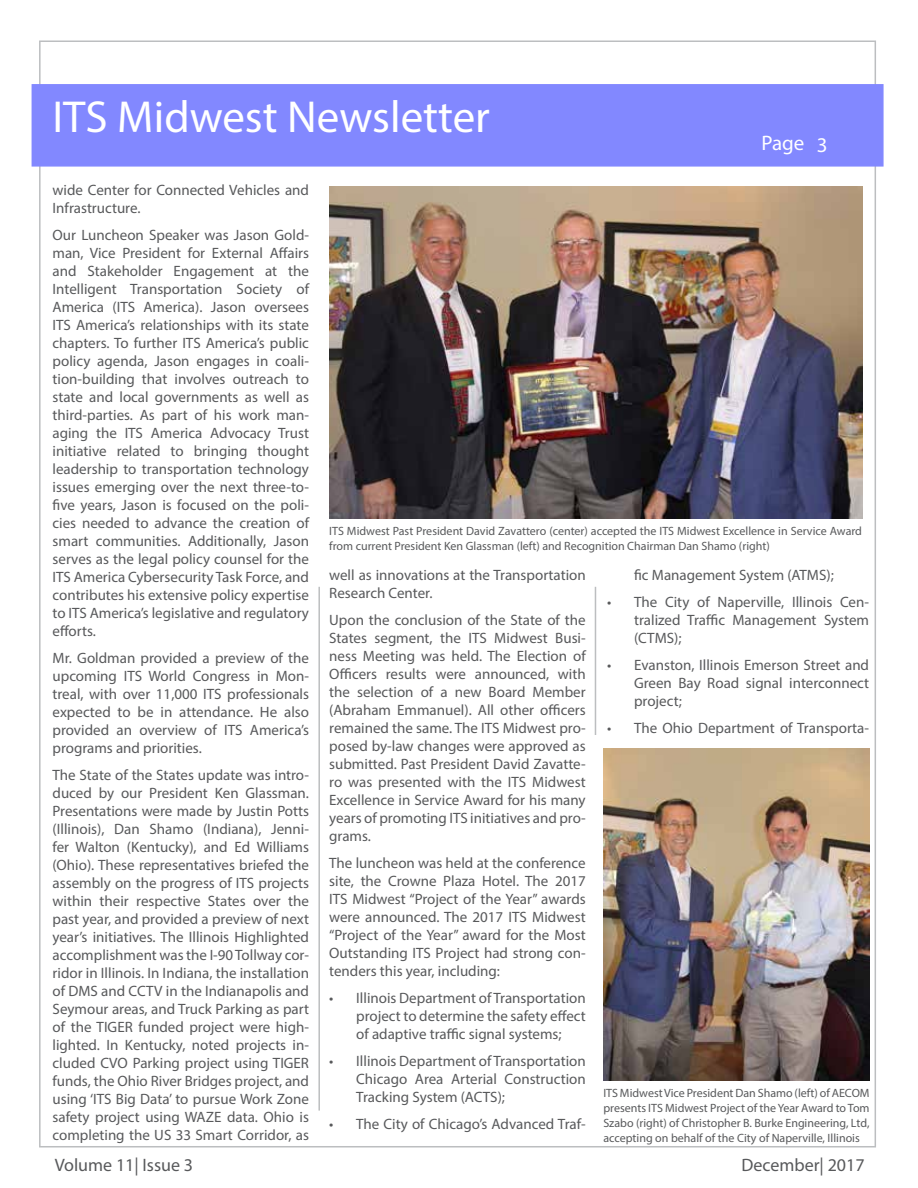
<style>
.page{position:relative;width:918px;height:1188px;background:#fff}
.page>*{position:absolute;margin:0;border:0;box-sizing:border-box;transform-origin:0 0}
.t1{font:45px "Myriad Pro";color:#fff}
.t2{font:21px "Myriad Pro";color:#fff}
.t3{font:18px "Myriad Pro";color:#58595b}
.t4{font:15px/18px "Myriad Pro";color:#58595b;text-align:justify}
.t5{font:12px/15px "Myriad Pro";color:#58595b}
</style>
<div class="page">
<div style="left:32px;top:84px;width:852px;height:83px;background:#8288ff;border:2px solid #8288ff"></div>
<hr style="left:595px;top:587px;width:1px;height:148px;background:#bcbec0">
<hr style="left:318px;top:587px;width:2px;height:524px;background:#bcbec0">
<img style="left:330px;top:187px;width:533px;height:332px">
<img style="left:604px;top:749px;width:265px;height:331px">
<h1 class="t1" style="left:53px;top:89px;width:439px">ITS Midwest Newsletter</h1>
<h2 class="t2" style="left:761px;top:130px;width:45px">Page</h2>
<h2 class="t2" style="left:817px;top:132px;width:12px">3</h2>
<p class="t4" style="left:53px;top:181px;width:258px">wide Center for Connected Vehicles and<br>Infrastructure.</p>
<p class="t4" style="left:53px;top:226px;width:258px">Our Luncheon Speaker was Jason Gold&shy;man, Vice President for External Affairs and Stakeholder Engagement at the Intelligent Transportation Society of America (ITS America). Jason oversees ITS America’s relationships with its state chapters. To further ITS America’s public policy agenda, Jason engages in coali&shy;tion-building that involves outreach to state and local governments as well as third-parties. As part of his work man&shy;aging the ITS America Advocacy Trust initiative related to bringing thought leadership to transportation technology issues emerging over the next three-to&shy;five years, Jason is focused on the poli&shy;cies needed to advance the creation of smart communities. Additionally, Jason serves as the legal policy counsel for the ITS America Cybersecurity Task Force, and contributes his extensive policy expertise to ITS America’s legislative and regulatory efforts.</p>
<p class="t4" style="left:53px;top:649px;width:258px">Mr. Goldman provided a preview of the upcoming ITS World Congress in Mon&shy;treal, with over 11,000 ITS professionals expected to be in attendance. He also provided an overview of ITS America’s programs and priorities.</p>
<p class="t4" style="left:53px;top:766px;width:258px">The State of the States update was intro&shy;duced by our President Ken Glassman.<br>Presentations were made by Justin Potts (Illinois), Dan Shamo (Indiana), Jenni&shy;fer Walton (Kentucky), and Ed Williams (Ohio). These representatives briefed the assembly on the progress of ITS projects within their respective States over the past year, and provided a preview of next year’s initiatives. The Illinois Highlighted accomplishment was the I-90 Tollway cor&shy;ridor in Illinois. In Indiana, the installation of DMS and CCTV in the Indianapolis and Seymour areas, and Truck Parking as part of the TIGER funded project were high&shy;lighted. In Kentucky, noted projects in&shy;cluded CVO Parking project using TIGER funds, the Ohio River Bridges project, and using ‘ITS Big Data’ to pursue Work Zone safety project using WAZE data. Ohio is completing the US 33 Smart Corridor, as</p>
<p class="t5" style="left:329px;top:523px;width:534px">ITS Midwest Past President David Zavattero (center) accepted the ITS Midwest Excellence in Service Award from current President Ken Glassman (left) and Recognition Chairman Dan Shamo (right)</p>
<p class="t4" style="left:329px;top:566px;width:258px">well as innovations at the Transportation<br>Research Center.</p>
<p class="t4" style="left:329px;top:611px;width:258px">Upon the conclusion of the State of the States segment, the ITS Midwest Busi&shy;ness Meeting was held. The Election of Officers results were announced, with the selection of a new Board Member (Abraham Emmanuel). All other officers remained the same. The ITS Midwest pro&shy;posed by-law changes were approved as submitted. Past President David Zavatte&shy;ro was presented with the ITS Midwest Excellence in Service Award for his many years of promoting ITS initiatives and pro&shy;grams.</p>
<p class="t4" style="left:329px;top:854px;width:258px">The luncheon was held at the conference site, the Crowne Plaza Hotel. The 2017<br>ITS Midwest “Project of the Year” awards were announced. The 2017 ITS Midwest “Project of the Year” award for the Most Outstanding ITS Project had strong con&shy;tenders this year, including:</p>
<p class="t4" style="left:356px;top:989px;width:231px;text-indent:-27px">• Illinois Department of Transportation project to determine the safety effect of adaptive traffic signal systems;</p>
<p class="t4" style="left:356px;top:1052px;width:231px;text-indent:-27px">• Illinois Department of Transportation Chicago Area Arterial Construction Tracking System (ACTS);</p>
<p class="t4" style="left:329px;top:1115px;width:258px">• The City of Chicago’s Advanced Traf-</p>
<p class="t4" style="left:634px;top:566px;width:201px">fic Management System (ATMS);</p>
<p class="t4" style="left:634px;top:593px;width:236px;text-indent:-27px">• The City of Naperville, Illinois Cen&shy;tralized Traffic Management System (CTMS);</p>
<p class="t4" style="left:634px;top:656px;width:236px;text-indent:-27px">• Evanston, Illinois Emerson Street and Green Bay Road signal interconnect project;</p>
<p class="t4" style="left:607px;top:719px;width:263px">• The Ohio Department of Transporta-</p>
<p class="t5" style="left:603px;top:1085px;width:268px;text-align:justify">ITS Midwest Vice President Dan Shamo (left) of AECOM presents ITS Midwest Project of the Year Award to Tom Szabo (right) of Christopher B. Burke Engineering, Ltd, accepting on behalf of the City of Naperville, Illinois</p>
<p class="t3" style="left:55px;top:1154px;width:140px">Volume 11| Issue 3</p>
<p class="t3" style="left:741px;top:1154px;width:125px">December| 2017</p>
</div>
